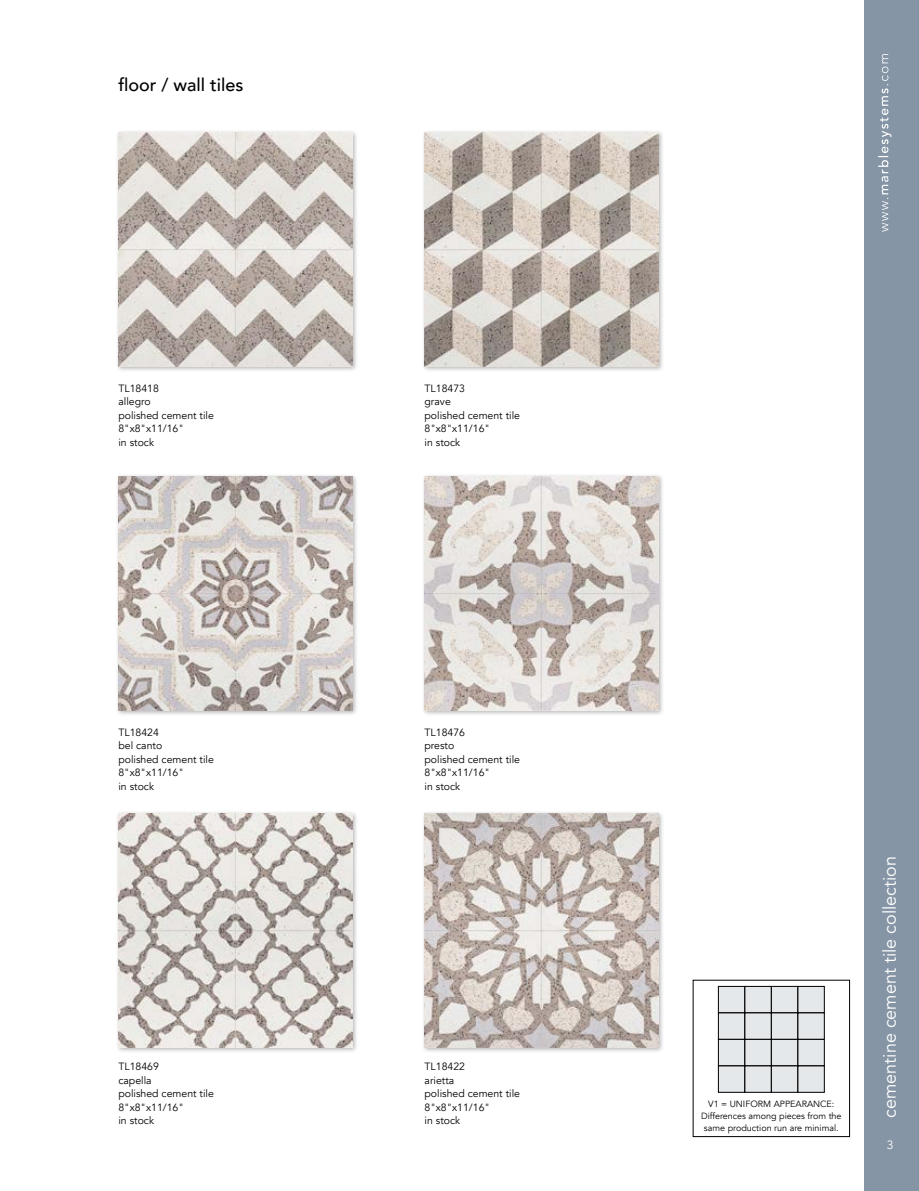
<style>
.page{position:relative;width:919px;height:1191px;background:#fff}
.page>*{position:absolute;margin:0;border:0;box-sizing:border-box;transform-origin:0 0}
.t1{font:18px "Avenir";color:#fff}
.t2{font:500 18px "Avenir";color:#000}
.t3{font:12px "Avenir";color:#fff}
.t4{font:10.5px/13.5px "Avenir";color:#000}
.t5{font:9px/12px "Avenir";color:#000;text-align:center}
</style>
<div class="page">
<div style="left:115px;top:129px;width:243px;height:243px;background:#000;opacity:.3"></div>
<img style="left:118px;top:132px;width:234px;height:234px">
<div style="left:421px;top:129px;width:243px;height:243px;background:#000;opacity:.3"></div>
<img style="left:424px;top:132px;width:234px;height:234px">
<div style="left:421px;top:810px;width:243px;height:243px;background:#000;opacity:.3"></div>
<img style="left:424px;top:813px;width:234px;height:234px">
<div style="left:115px;top:473px;width:243px;height:243px;background:#000;opacity:.3"></div>
<img style="left:118px;top:476px;width:234px;height:234px">
<div style="left:421px;top:473px;width:243px;height:243px;background:#000;opacity:.3"></div>
<img style="left:424px;top:476px;width:234px;height:234px">
<div style="left:115px;top:810px;width:243px;height:243px;background:#000;opacity:.3"></div>
<img style="left:118px;top:813px;width:234px;height:234px">
<div style="left:864px;top:0;width:54px;height:1191px;background:#8595a5"></div>
<svg style="left:878px;top:54px;width:13px;height:178px"></svg>
<div style="left:718px;top:986px;width:26px;height:26px;background:#e5e8ea"></div>
<div style="left:718px;top:986px;width:27px;height:27px;border:1px solid #000"></div>
<div style="left:744px;top:986px;width:27px;height:26px;background:#e5e8ea"></div>
<div style="left:744px;top:986px;width:27px;height:27px;border:1px solid #000"></div>
<div style="left:771px;top:986px;width:26px;height:26px;background:#e5e8ea"></div>
<div style="left:771px;top:986px;width:27px;height:27px;border:1px solid #000"></div>
<div style="left:797px;top:986px;width:27px;height:26px;background:#e5e8ea"></div>
<div style="left:797px;top:986px;width:27px;height:27px;border:1px solid #000"></div>
<div style="left:718px;top:1013px;width:26px;height:26px;background:#e5e8ea"></div>
<div style="left:718px;top:1012px;width:27px;height:27px;border:1px solid #000"></div>
<div style="left:744px;top:1013px;width:27px;height:26px;background:#e5e8ea"></div>
<div style="left:744px;top:1012px;width:27px;height:27px;border:1px solid #000"></div>
<div style="left:771px;top:1013px;width:26px;height:26px;background:#e5e8ea"></div>
<div style="left:771px;top:1012px;width:27px;height:27px;border:1px solid #000"></div>
<div style="left:797px;top:1013px;width:27px;height:26px;background:#e5e8ea"></div>
<div style="left:797px;top:1012px;width:27px;height:27px;border:1px solid #000"></div>
<div style="left:718px;top:1039px;width:26px;height:26px;background:#e5e8ea"></div>
<div style="left:718px;top:1039px;width:27px;height:27px;border:1px solid #000"></div>
<div style="left:744px;top:1039px;width:27px;height:26px;background:#e5e8ea"></div>
<div style="left:744px;top:1039px;width:27px;height:27px;border:1px solid #000"></div>
<div style="left:771px;top:1039px;width:26px;height:26px;background:#e5e8ea"></div>
<div style="left:771px;top:1039px;width:27px;height:27px;border:1px solid #000"></div>
<div style="left:797px;top:1039px;width:27px;height:26px;background:#e5e8ea"></div>
<div style="left:797px;top:1039px;width:27px;height:27px;border:1px solid #000"></div>
<div style="left:718px;top:1066px;width:26px;height:26px;background:#e5e8ea"></div>
<div style="left:718px;top:1065px;width:27px;height:27px;border:1px solid #000"></div>
<div style="left:744px;top:1066px;width:27px;height:26px;background:#e5e8ea"></div>
<div style="left:744px;top:1065px;width:27px;height:27px;border:1px solid #000"></div>
<div style="left:771px;top:1066px;width:26px;height:26px;background:#e5e8ea"></div>
<div style="left:771px;top:1065px;width:27px;height:27px;border:1px solid #000"></div>
<div style="left:797px;top:1066px;width:27px;height:26px;background:#e5e8ea"></div>
<div style="left:797px;top:1065px;width:27px;height:27px;border:1px solid #000"></div>
<h1 class="t2" style="left:118px;top:69px;width:127px">floor / wall tiles</h1>
<p class="t4" style="left:118px;top:381px;width:97px">TL18418<br>allegro<br>polished cement tile<br>8"x8"x11/16"<br>in stock</p>
<p class="t4" style="left:424px;top:381px;width:97px">TL18473<br>grave<br>polished cement tile<br>8"x8"x11/16"<br>in stock</p>
<p class="t4" style="left:118px;top:725px;width:97px">TL18424<br>bel canto<br>polished cement tile<br>8"x8"x11/16"<br>in stock</p>
<p class="t4" style="left:424px;top:725px;width:97px">TL18476<br>presto<br>polished cement tile<br>8"x8"x11/16"<br>in stock</p>
<p class="t4" style="left:118px;top:1060px;width:97px">TL18469<br>capella<br>polished cement tile<br>8"x8"x11/16"<br>in stock</p>
<p class="t4" style="left:424px;top:1060px;width:97px">TL18422<br>arietta<br>polished cement tile<br>8"x8"x11/16"<br>in stock</p>
<p class="t5" style="left:701px;top:1097px;width:142px">V1 = UNIFORM APPEARANCE:<br>Differences among pieces from the same production run are minimal.</p>
<h1 class="t1" style="left:878px;top:1117px;width:263px;rotate:-90deg">cementine cement tile collection</h1>
<p class="t3" style="left:886px;top:1137px;width:8px">3</p>
</div>
